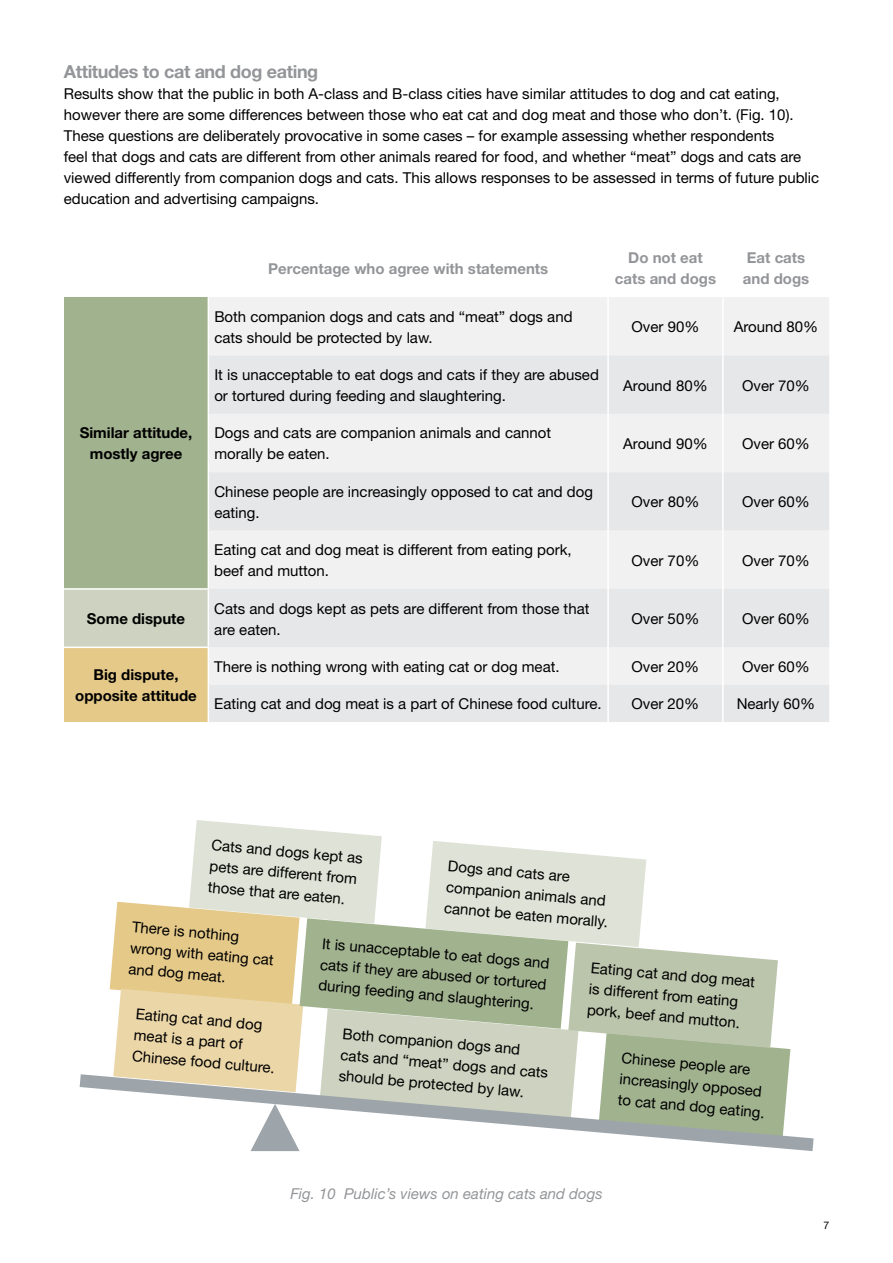
<style>
.page{position:relative;width:893px;height:1263px;background:#fff}
.page>*{position:absolute;margin:0;border:0;box-sizing:border-box;transform-origin:0 0}
.t1{font:700 18px "Helvetica Neue";letter-spacing:-.02em;color:#939598}
.t2{font:15px/21px "Helvetica Neue";color:#000}
.t3{font:700 15px/21px "Helvetica Neue";color:#939598;text-align:center}
.t4{font:700 15px/21px "Helvetica Neue";color:#000;text-align:center}
.t5{font:italic 15px "Helvetica Neue";color:#939598}
.t6{font:10.5px "Helvetica Neue";color:#000}
</style>
<div class="page">
<div style="left:64px;top:297px;width:144px;height:292px;background:#a1b28f"></div>
<div style="left:209px;top:297px;width:620px;height:58px;background:#f1f1f2"></div>
<svg style="left:209px;top:355px;width:620px;height:367px;fill:#e6e7e8"></svg>
<div style="left:64px;top:589px;width:144px;height:58px;background:#cdd3c0"></div>
<div style="left:64px;top:647px;width:144px;height:75px;background:#e5c989"></div>
<hr style="left:607px;top:297px;width:2px;height:58px;background:#fff">
<hr style="left:722px;top:297px;width:2px;height:58px;background:#fff">
<hr style="left:607px;top:355px;width:2px;height:59px;background:#fff">
<hr style="left:722px;top:355px;width:2px;height:59px;background:#fff">
<hr style="left:607px;top:414px;width:2px;height:58px;background:#fff">
<hr style="left:722px;top:414px;width:2px;height:58px;background:#fff">
<hr style="left:607px;top:472px;width:2px;height:59px;background:#fff">
<hr style="left:722px;top:472px;width:2px;height:59px;background:#fff">
<hr style="left:607px;top:531px;width:2px;height:58px;background:#fff">
<hr style="left:722px;top:531px;width:2px;height:58px;background:#fff">
<hr style="left:607px;top:589px;width:2px;height:58px;background:#fff">
<hr style="left:722px;top:589px;width:2px;height:58px;background:#fff">
<hr style="left:607px;top:647px;width:2px;height:38px;background:#fff">
<hr style="left:722px;top:647px;width:2px;height:38px;background:#fff">
<hr style="left:607px;top:685px;width:2px;height:37px;background:#fff">
<hr style="left:722px;top:685px;width:2px;height:37px;background:#fff">
<hr style="left:64px;top:588px;width:145px;height:2px;background:#fff">
<hr style="left:64px;top:646px;width:145px;height:2px;background:#fff">
<svg style="left:80px;top:1074px;width:734px;height:77px"></svg>
<svg style="left:110px;top:820px;width:680px;height:331px"></svg>
<p class="t1" style="left:64px;top:60px;width:256px">Attitudes to cat and dog eating</p>
<p class="t2" style="left:64px;top:83px;width:757px">Results show that the public in both A-class and B-class cities have similar attitudes to dog and cat eating, however there are some differences between those who eat cat and dog meat and those who don’t. (Fig. 10).<br>These questions are deliberately provocative in some cases – for example assessing whether respondents<br>feel that dogs and cats are different from other animals reared for food, and whether “meat” dogs and cats are viewed differently from companion dogs and cats. This allows responses to be assessed in terms of future public education and advertising campaigns.</p>
<p class="t4" style="left:80px;top:422px;width:114px">Similar attitude, mostly agree</p>
<p class="t3" style="left:268px;top:258px;width:281px">Percentage who agree with statements</p>
<p class="t3" style="left:615px;top:247px;width:103px">Do not eat cats and dogs</p>
<p class="t3" style="left:743px;top:247px;width:68px;text-align:left">Eat cats and dogs</p>
<p class="t2" style="left:214px;top:306px;width:360px">Both companion dogs and cats and “meat” dogs and cats should be protected by law.</p>
<p class="t2" style="left:632px;top:316px;width:69px">Over 90%</p>
<p class="t2" style="left:734px;top:316px;width:86px">Around 80%</p>
<p class="t2" style="left:214px;top:364px;width:386px">It is unacceptable to eat dogs and cats if they are abused or tortured during feeding and slaughtering.</p>
<p class="t2" style="left:623px;top:374px;width:86px">Around 80%</p>
<p class="t2" style="left:742px;top:374px;width:69px">Over 70%</p>
<p class="t2" style="left:214px;top:422px;width:338px">Dogs and cats are companion animals and cannot morally be eaten.</p>
<p class="t2" style="left:623px;top:433px;width:86px">Around 90%</p>
<p class="t2" style="left:742px;top:433px;width:69px">Over 60%</p>
<p class="t2" style="left:214px;top:481px;width:380px">Chinese people are increasingly opposed to cat and dog eating.</p>
<p class="t2" style="left:631px;top:491px;width:69px">Over 80%</p>
<p class="t2" style="left:742px;top:491px;width:69px">Over 60%</p>
<p class="t2" style="left:214px;top:539px;width:359px">Eating cat and dog meat is different from eating pork, beef and mutton.</p>
<p class="t2" style="left:631px;top:550px;width:69px">Over 70%</p>
<p class="t2" style="left:742px;top:550px;width:69px">Over 70%</p>
<p class="t4" style="left:87px;top:608px;width:100px">Some dispute</p>
<p class="t2" style="left:214px;top:597px;width:377px">Cats and dogs kept as pets are different from those that are eaten.</p>
<p class="t2" style="left:631px;top:608px;width:69px">Over 50%</p>
<p class="t2" style="left:742px;top:608px;width:69px">Over 60%</p>
<p class="t4" style="left:75px;top:664px;width:123px">Big dispute, opposite attitude</p>
<p class="t2" style="left:214px;top:656px;width:347px">There is nothing wrong with eating cat or dog meat.</p>
<p class="t2" style="left:631px;top:656px;width:69px">Over 20%</p>
<p class="t2" style="left:742px;top:656px;width:69px">Over 60%</p>
<p class="t2" style="left:214px;top:693px;width:389px">Eating cat and dog meat is a part of Chinese food culture.</p>
<p class="t2" style="left:631px;top:693px;width:69px">Over 20%</p>
<p class="t2" style="left:737px;top:693px;width:80px">Nearly 60%</p>
<p class="t2" style="left:212px;top:834px;width:153px;rotate:5deg">Cats and dogs kept as pets are different from those that are eaten.</p>
<p class="t2" style="left:449px;top:855px;width:166px;rotate:5deg">Dogs and cats are companion animals and cannot be eaten morally.</p>
<p class="t2" style="left:133px;top:916px;width:145px;rotate:5deg">There is nothing wrong with eating cat and dog meat.</p>
<p class="t2" style="left:137px;top:1003px;width:145px;rotate:5deg">Eating cat and dog meat is a part of<br>Chinese food culture.</p>
<p class="t2" style="left:323px;top:932px;width:230px;text-align:justify;rotate:5deg">It is unacceptable to eat dogs and cats if they are abused or tortured during feeding and slaughtering.</p>
<p class="t2" style="left:592px;top:957px;width:166px;rotate:5deg">Eating cat and dog meat is different from eating pork, beef and mutton.</p>
<p class="t2" style="left:343px;top:1023px;width:210px;rotate:5deg">Both companion dogs and cats and “meat” dogs and cats should be protected by law.</p>
<p class="t2" style="left:622px;top:1047px;width:149px;rotate:5deg">Chinese people are increasingly opposed to cat and dog eating.</p>
<p class="t5" style="left:290px;top:1185px;width:314px">Fig. 10 Public’s views on eating cats and dogs</p>
<p class="t6" style="left:823px;top:1219px;width:7px">7</p>
</div>
